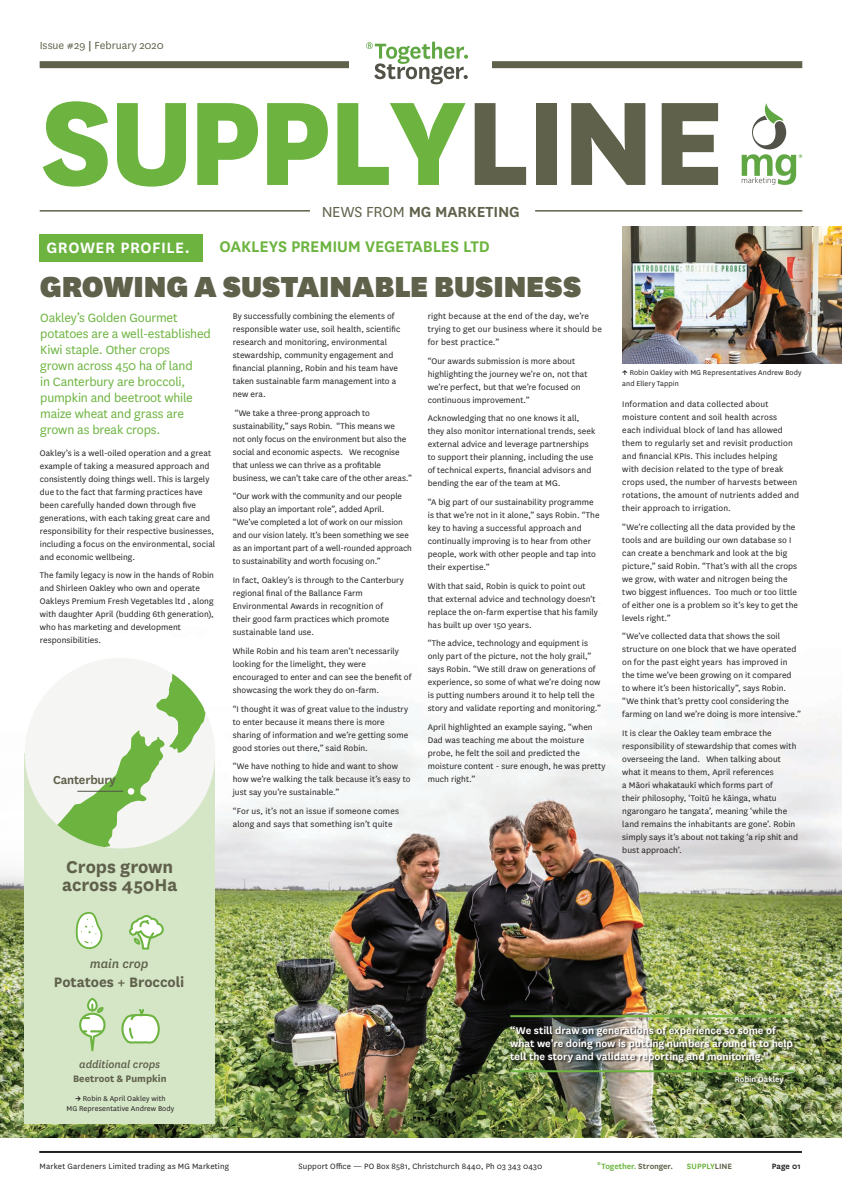
<style>
.page{position:relative;width:842px;height:1191px;background:#fff}
.page>*{position:absolute;margin:0;border:0;box-sizing:border-box;transform-origin:0 0}
.t1{font:800 138.9px "National";letter-spacing:-.035em;color:#6cb43f}
.t2{font:900 34px "National";letter-spacing:-.005em;color:#60614b}
.t3{font:700 20px/18px "National";letter-spacing:-.005em;color:#60614b}
.t4{font:600 18px "National";letter-spacing:-.005em;color:#6cb43f}
.t5{font:600 17.5px "National";letter-spacing:.03em;color:#fff}
.t6{font:600 17px "National";letter-spacing:-.005em;color:#60614b}
.t7{font:700 16px "National";color:#60614b}
.t8{font:14px/16px "National";letter-spacing:-.015em;color:#6cb43f}
.t9{font:italic 500 14px "National";letter-spacing:-.01em;color:#60614b}
.t10{font:600 13.5px "National";letter-spacing:-.01em;color:#60614b}
.t11{font:12px "National";letter-spacing:-.005em;color:#60614b}
.t12{font:italic 500 12px "National";letter-spacing:-.01em;color:#60614b}
.t13{font:600 11.5px/13px "National";letter-spacing:-.005em;color:#fff}
.t14{font:700 11px "National";color:#60614b}
.t15{font:9.5px/13px "National";letter-spacing:.005em;color:#231f20}
.t16{font:9px "National";letter-spacing:.015em;color:#231f20}
.t17{font:600 9px "National";color:#6cb43f}
.t18{font:500 9px "National";letter-spacing:.005em;color:#fff}
.t19{font:600 9px "National";letter-spacing:.01em;color:#231f20}
.t20{font:8.1px/10.1px "National";letter-spacing:.01em;color:#231f20;text-align:center}
.t21{font:700 4px "Futura";color:#6cb43f}
.s1{font-weight:600}
.s2{color:#60614b}
.s3{font-weight:400}
</style>
<div class="page">
<img style="left:0;top:698px;width:842px;height:440px">
<div style="left:40px;top:61px;width:762px;height:7px;background:#60614b"></div>
<div style="left:350px;top:34px;width:142px;height:51px;background:#fff"></div>
<svg style="left:742px;top:103px;width:60px;height:82px"></svg>
<svg style="left:366px;top:42px;width:102px;height:42px"></svg>
<div style="left:39px;top:234px;width:163px;height:28px;background:#6cb43f"></div>
<img style="left:622px;top:226px;width:220px;height:137px">
<div style="left:25px;top:753px;width:190px;height:370px;background:#d5e6c7"></div>
<div style="left:25px;top:658px;width:190px;height:190px;background:#f5f5f3;border-radius:50%"></div>
<svg style="left:45px;top:673px;width:170px;height:175px"></svg>
<hr style="left:77px;top:790px;width:46px;height:1px;background:#525248">
<svg style="left:79px;top:998px;width:27px;height:53px"></svg>
<svg style="left:121px;top:1009px;width:39px;height:34px"></svg>
<div style="left:510px;top:1026px;width:285px;height:38px;background:#231f20;opacity:.85"></div>
<hr style="left:510px;top:1015px;width:284px;height:2px;background:#6cb43f">
<hr style="left:510px;top:1070px;width:284px;height:2px;background:#6cb43f">
<div style="left:735px;top:1075px;width:51px;height:11px;background:#231f20;opacity:.87"></div>
<svg style="left:76px;top:912px;width:27px;height:37px"></svg>
<svg style="left:129px;top:915px;width:35px;height:34px"></svg>
<hr style="left:39px;top:1151px;width:763px;height:2px;background:#231f20">
<hr style="left:40px;top:210px;width:270px;height:1px;background:#60614b">
<hr style="left:535px;top:210px;width:267px;height:1px;background:#60614b">
<p class="t11" style="left:40px;top:37px;width:126px">Issue #29 <span class="s1">|</span> February 2020</p>
<h1 class="t1" style="left:40px;top:42px;width:686px">SUPPLY<span class="s2">LINE</span></h1>
<h3 class="t6" style="left:322px;top:200px;width:200px"><span class="s3">NEWS FROM</span> MG MARKETING</h3>
<h3 class="t5" style="left:46px;top:235px;width:145px">GROWER PROFILE.</h3>
<h3 class="t4" style="left:219px;top:234px;width:272px">OAKLEYS PREMIUM VEGETABLES LTD</h3>
<h2 class="t2" style="left:40px;top:262px;width:543px">GROWING A SUSTAINABLE BUSINESS</h2>
<h3 class="t8" style="left:40px;top:309px;width:172px">Oakley’s Golden Gourmet potatoes are a well-established<br>Kiwi staple. Other crops<br>grown across 450 ha of land<br>in Canterbury are broccoli, pumpkin and beetroot while maize wheat and grass are grown as break crops.</h3>
<p class="t15" style="left:40px;top:446px;width:177px">Oakley’s is a well-oiled operation and a great example of taking a measured approach and consistently doing things well. This is largely due to the fact that farming practices have been carefully handed down through five generations, with each taking great care and responsibility for their respective businesses, including a focus on the environmental, social and economic wellbeing.</p>
<p class="t15" style="left:40px;top:568px;width:176px">The family legacy is now in the hands of Robin and Shirleen Oakley who own and operate Oakleys Premium Fresh Vegetables ltd , along with daughter April (budding 6th generation), who has marketing and development responsibilities.</p>
<h3 class="t10" style="left:53px;top:770px;width:64px">Canterbury</h3>
<h3 class="t3" style="left:62px;top:856px;width:117px">Crops grown across 450Ha</h3>
<p class="t15" style="left:233px;top:309px;width:169px">By successfully combining the elements of responsible water use, soil health, scientific research and monitoring, environmental stewardship, community engagement and financial planning, Robin and his team have taken sustainable farm management into a new era.</p>
<p class="t15" style="left:233px;top:406px;width:181px">“We take a three-prong approach to sustainability,” says Robin. “This means we<br>not only focus on the environment but also the social and economic aspects. We recognise that unless we can thrive as a profitable business, we can’t take care of the other areas.”</p>
<p class="t15" style="left:233px;top:489px;width:181px">“Our work with the community and our people also play an important role”, added April. “We’ve completed a lot of work on our mission and our vision lately. It’s been something we see as an important part of a well-rounded approach to sustainability and worth focusing on.”</p>
<p class="t15" style="left:233px;top:573px;width:173px">In fact, Oakley’s is through to the Canterbury regional final of the Ballance Farm Environmental Awards in recognition of<br>their good farm practices which promote sustainable land use.</p>
<p class="t15" style="left:233px;top:644px;width:180px">While Robin and his team aren’t necessarily looking for the limelight, they were encouraged to enter and can see the benefit of showcasing the work they do on-farm.</p>
<p class="t15" style="left:233px;top:701px;width:177px">“I thought it was of great value to the industry to enter because it means there is more sharing of information and we’re getting some good stories out there,” said Robin.</p>
<p class="t15" style="left:233px;top:759px;width:179px">“We have nothing to hide and want to show how we’re walking the talk because it’s easy to just say you’re sustainable.”</p>
<p class="t15" style="left:233px;top:804px;width:168px">“For us, it’s not an issue if someone comes along and says that something isn’t quite</p>
<p class="t15" style="left:428px;top:309px;width:176px">right because at the end of the day, we’re trying to get our business where it should be for best practice.”</p>
<p class="t15" style="left:428px;top:354px;width:161px">“Our awards submission is more about highlighting the journey we’re on, not that we’re perfect, but that we’re focused on continuous improvement.”</p>
<p class="t15" style="left:428px;top:411px;width:169px">Acknowledging that no one knows it all, they also monitor international trends, seek external advice and leverage partnerships to support their planning, including the use of technical experts, financial advisors and bending the ear of the team at MG.</p>
<p class="t15" style="left:428px;top:495px;width:173px">“A big part of our sustainability programme is that we’re not in it alone,” says Robin. “The key to having a successful approach and continually improving is to hear from other people, work with other people and tap into their expertise.”</p>
<p class="t15" style="left:428px;top:579px;width:172px">With that said, Robin is quick to point out that external advice and technology doesn't replace the on-farm expertise that his family has built up over 150 years.</p>
<p class="t15" style="left:428px;top:636px;width:175px">“The advice, technology and equipment is only part of the picture, not the holy grail,” says Robin. “We still draw on generations of experience, so some of what we’re doing now is putting numbers around it to help tell the story and validate reporting and monitoring.”</p>
<p class="t15" style="left:428px;top:720px;width:179px">April highlighted an example saying, “when Dad was teaching me about the moisture probe, he felt the soil and predicted the moisture content - sure enough, he was pretty much right.”</p>
<p class="t20" style="left:622px;top:367px;width:181px;text-align:left"><span class="s1">↑</span> Robin Oakley with MG Representatives Andrew Body and Ellery Tappin</p>
<p class="t15" style="left:622px;top:397px;width:178px">Information and data collected about moisture content and soil health across<br>each individual block of land has allowed them to regularly set and revisit production and financial KPIs. This includes helping<br>with decision related to the type of break crops used, the number of harvests between rotations, the amount of nutrients added and their approach to irrigation.</p>
<p class="t15" style="left:622px;top:520px;width:177px">“We’re collecting all the data provided by the tools and are building our own database so I can create a benchmark and look at the big picture,” said Robin. “That’s with all the crops we grow, with water and nitrogen being the two biggest influences. Too much or too little of either one is a problem so it’s key to get the levels right.”</p>
<p class="t15" style="left:622px;top:629px;width:180px">“We’ve collected data that shows the soil structure on one block that we have operated on for the past eight years has improved in the time we’ve been growing on it compared to where it’s been historically”, says Robin. “We think that’s pretty cool considering the farming on land we’re doing is more intensive.”</p>
<p class="t15" style="left:622px;top:726px;width:177px">It is clear the Oakley team embrace the responsibility of stewardship that comes with overseeing the land. When talking about what it means to them, April references<br>a Māori whakataukī which forms part of<br>their philosophy, ‘Toitū he kāinga, whatu ngarongaro he tangata’, meaning ‘while the land remains the inhabitants are gone’. Robin simply says it’s about not taking ‘a rip shit and bust approach’.</p>
<h3 class="t9" style="left:90px;top:954px;width:60px">main crop</h3>
<h3 class="t7" style="left:54px;top:970px;width:132px">Potatoes + Broccoli</h3>
<p class="t12" style="left:79px;top:1056px;width:82px">additional crops</p>
<p class="t14" style="left:73px;top:1070px;width:95px">Beetroot &amp; Pumpkin</p>
<p class="t20" style="left:67px;top:1092px;width:109px"><span class="s1">→</span> Robin &amp; April Oakley with<br>MG Representative Andrew Body</p>
<p class="t13" style="left:510px;top:1023px;width:284px">“We still draw on generations of experience so some of what we’re doing now is putting numbers around it to help tell the story and validate reporting and monitoring.”</p>
<p class="t18" style="left:735px;top:1073px;width:51px">Robin Oakley</p>
<p class="t21" style="left:597px;top:1161px;width:5px">®</p>
<p class="t17" style="left:602px;top:1160px;width:73px">Together. <span class="s2">Stronger.</span></p>
<p class="t16" style="left:40px;top:1160px;width:191px">Market Gardeners Limited trading as MG Marketing</p>
<p class="t16" style="left:299px;top:1160px;width:245px">Support Office — PO Box 8581, Christchurch 8440, Ph 03 343 0430</p>
<p class="t17" style="left:687px;top:1160px;width:47px">SUPPLY<span class="s2">LINE</span></p>
<p class="t19" style="left:772px;top:1160px;width:30px">Page 01</p>
</div>
